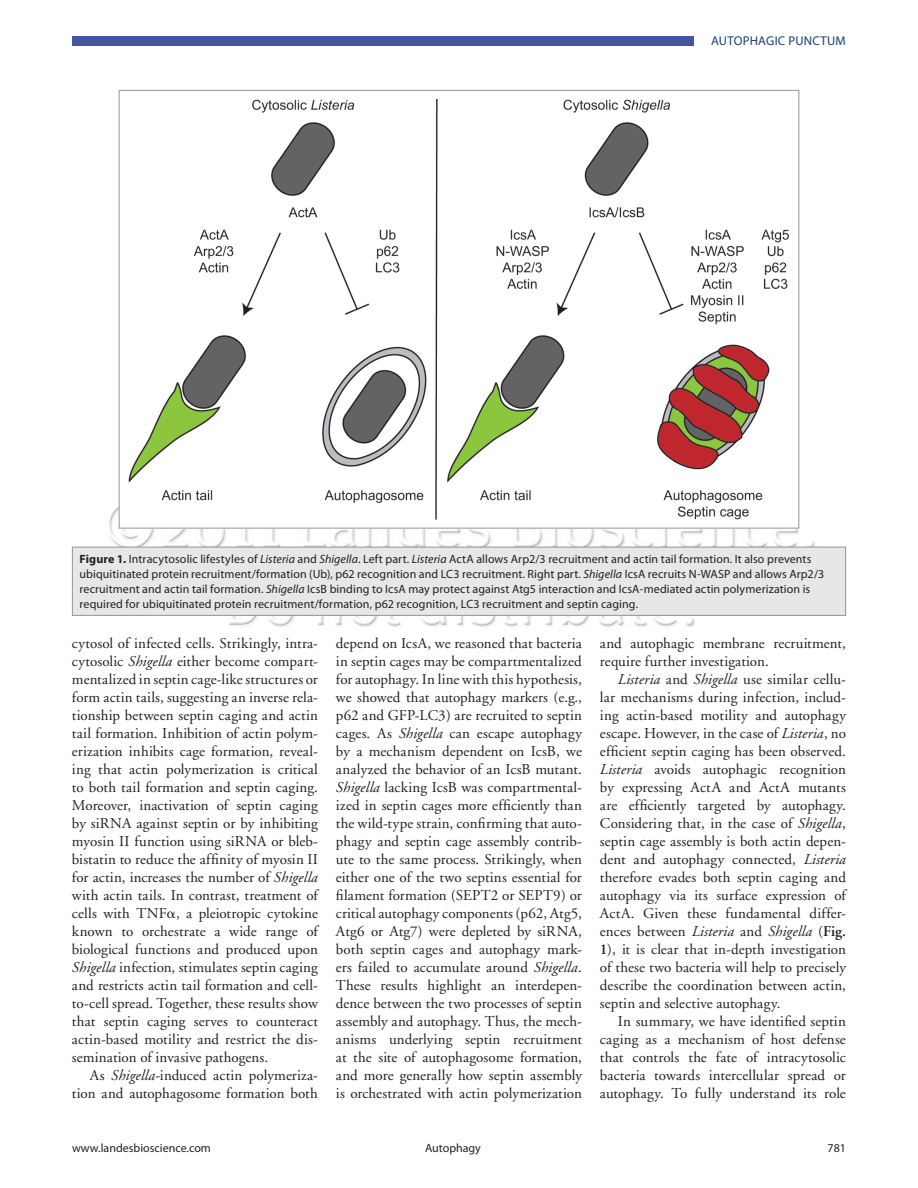
<style>
.page{position:relative;width:918px;height:1188px;background:#fff}
.page>*{position:absolute;margin:0;border:0;box-sizing:border-box;transform-origin:0 0}
.t1{font:15px/18px "Adobe Garamond";letter-spacing:.005em;color:#231f20;text-align:justify}
.t2{font:12.75px "Myriad Pro";letter-spacing:.02em;color:#193f7c}
.t3{font:12px/15px "Myriad Pro";letter-spacing:.01em;color:#231f20}
.s1{font-weight:700}
.s2{font-style:italic}
.s3{font-family:"Universal Greekwith Math Pi"}
.s4{font-weight:600}
</style>
<div class="page">
<img style="left:71px;top:89px;width:776px;height:539px">
<div style="left:72px;top:36px;width:622px;height:10px;background:#4455a4"></div>
<img style="left:121px;top:92px;width:676px;height:435px">
<div style="left:72px;top:547px;width:774px;height:68px;background:#e6e7e9"></div>
<div style="left:72px;top:547px;width:774px;height:69px;border:1px solid #939598"></div>
<p class="t2" style="left:711px;top:33px;width:136px">Autophagic Punctum</p>
<p class="t3" style="left:79px;top:552px;width:746px"><span class="s1">Figure 1.</span> Intracytosolic lifestyles of <span class="s2">Listeria</span> and <span class="s2">Shigella</span>. Left part. <span class="s2">Listeria</span> ActA allows Arp2/3 recruitment and actin tail formation. It also prevents ubiquitinated protein recruitment/formation (Ub), p62 recognition and LC3 recruitment. Right part. <span class="s2">Shigella</span> I csA recruits N -WASP and allows Arp2/3 recruitment and actin tail formation. <span class="s2">Shigella</span> IcsB binding to IcsA may protect against Atg5 interaction and IcsA-mediated actin polymerization is required for ubiquitinated protein recruitment/formation, p62 recognition, LC3 recruitment and septin caging.</p>
<p class="t1" style="left:72px;top:635px;width:248px">cytosol of infected cells. Strikingly, intra&shy;cytosolic <span class="s2">Shigella</span> either become compart&shy;mentalized in septin cage-like structures or form actin tails, suggesting an inverse rela&shy;tionship between septin caging and actin tail formation. Inhibition of actin polym&shy;erization inhibits cage formation, reveal&shy;ing that actin polymerization is critical to both tail formation and septin caging.<br>Moreover, inactivation of septin caging by siRNA against septin or by inhibiting myosin II function using siRNA or bleb&shy;bistatin to reduce the affinity of myosin II for actin, increases the number of <span class="s2">Shigella </span>with actin tails. In contrast, treatment of cells with TNF<span class="s3">a</span>, a pleiotropic cytokine known to orchestrate a wide range of biological functions and produced upon <span class="s2">Shigella</span> infection, stimulates septin caging and restricts actin tail formation and cell&shy;to-cell spread. Together, these results show that septin caging serves to counteract actin-based motility and restrict the dis&shy;semination of invasive pathogens.</p>
<p class="t1" style="left:72px;top:1067px;width:248px;text-align:right">As <span class="s2">Shigella</span>-induced actin polymeriza&shy;tion and autophagosome formation both</p>
<p class="t1" style="left:336px;top:635px;width:248px">depend on IcsA, we reasoned that bacteria in septin cages may be compartmentalized for autophagy. In line with this hypothesis, we showed that autophagy markers (e.g., p62 and GFP-LC3) are recruited to septin cages. As <span class="s2">Shigella</span> can escape autophagy by a mechanism dependent on IcsB, we analyzed the behavior of an IcsB mutant.<br><span class="s2">Shigella</span> lacking IcsB was compartmental&shy;ized in septin cages more efficiently than the wild-type strain, confirming that auto&shy;phagy and septin cage assembly contrib&shy;ute to the same process. Strikingly, when either one of the two septins essential for filament formation (SEPT2 or SEPT9) or critical autophagy components (p62, Atg5, Atg6 or Atg7) were depleted by siRNA, both septin cages and autophagy mark&shy;ers failed to accumulate around <span class="s2">Shigella</span>.<br>These results highlight an interdepen&shy;dence between the two processes of septin assembly and autophagy. Thus, the mech&shy;anisms underlying septin recruitment at the site of autophagosome formation, and more generally how septin assembly is orchestrated with actin polymerization</p>
<p class="t1" style="left:600px;top:635px;width:247px">and autophagic membrane recruitment, require further investigation.</p>
<p class="t1" style="left:600px;top:671px;width:248px;text-indent:18px"><span class="s2">Listeria</span> and <span class="s2">Shigella</span> use similar cellu&shy;lar mechanisms during infection, includ&shy;ing actin-based motility and autophagy escape. However, in the case of <span class="s2">Listeria</span>, no efficient septin caging has been observed.<br><span class="s2">Listeria</span> avoids autophagic recognition by expressing ActA and ActA mutants are efficiently targeted by autophagy.<br>Considering that, in the case of <span class="s2">Shigella</span>, septin cage assembly is both actin depen&shy;dent and autophagy connected, <span class="s2">Listeria </span>therefore evades both septin caging and autophagy via its surface expression of ActA. Given these fundamental differ&shy;ences between <span class="s2">Listeria</span> and <span class="s2">Shigella</span> (<span class="s4">Fig.<br>1</span>), it is clear that in-depth investigation of these two bacteria will help to precisely describe the coordination between actin, septin and selective autophagy.</p>
<p class="t1" style="left:600px;top:1013px;width:247px;text-indent:18px">In summary, we have identified septin caging as a mechanism of host defense that controls the fate of intracytosolic bacteria towards intercellular spread or autophagy. To fully understand its role</p>
<p class="t3" style="left:72px;top:1141px;width:140px">www.landesbioscience.com</p>
<p class="t3" style="left:425px;top:1141px;width:57px">Autophagy</p>
<p class="t3" style="left:828px;top:1141px;width:20px">781</p>
</div>
